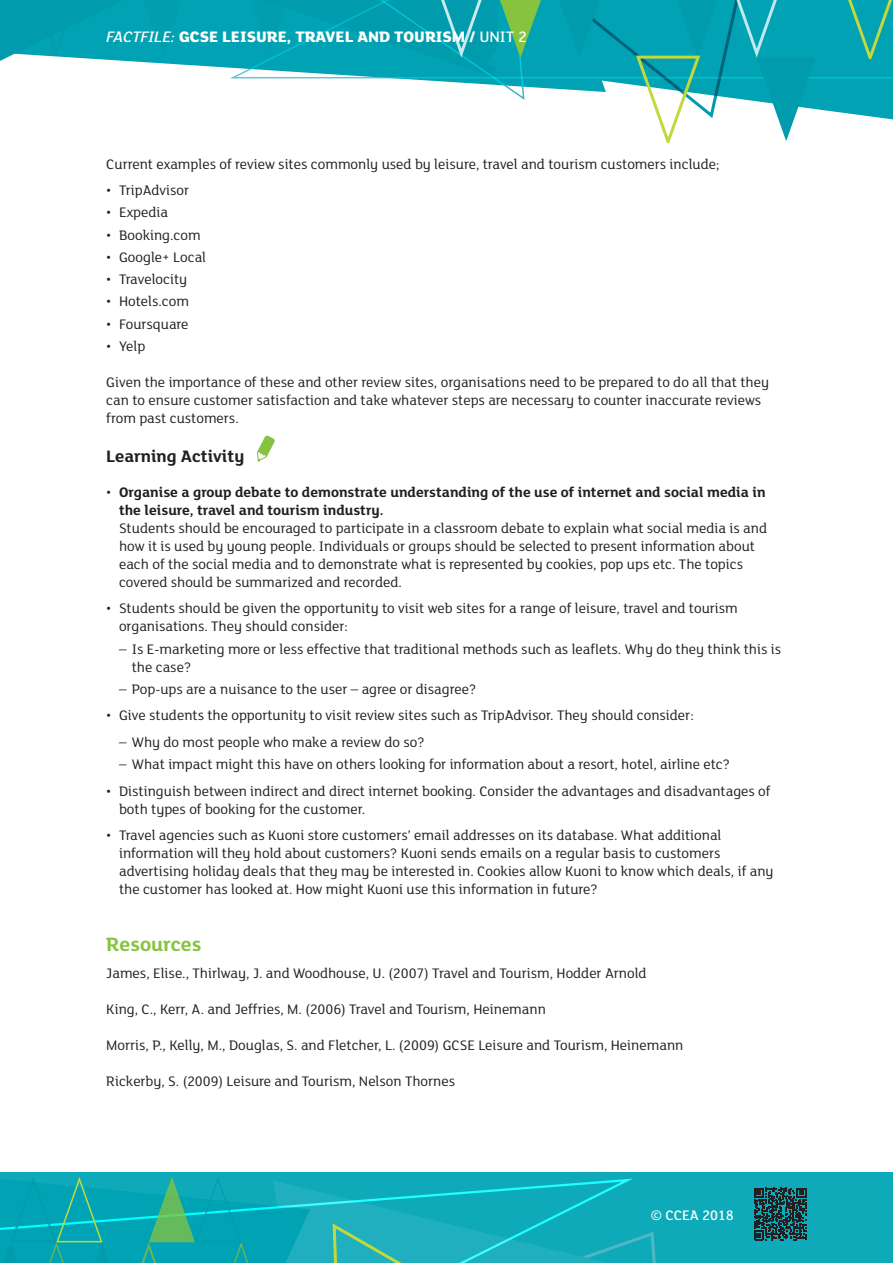
<style>
.page{position:relative;width:893px;height:1263px;background:#fff}
.page>*{position:absolute;margin:0;border:0;box-sizing:border-box;transform-origin:0 0}
.t1{font:700 21px "FS Lola";color:#86c43f}
.t2{font:700 18px "FS Lola";color:#231f20}
.t3{font:500 16.5px "FS Lola";color:#fff}
.t4{font:800 16.5px "FS Lola";color:#fff}
.Body_Text{font:15px/18px "FS Lola";color:#231f20}
.Numbered_Tabs{font:15px "FS Lola";color:#231f20}
.t5{font:500 15px "FS Lola";color:#fff}
.s1{font-style:italic}
.s2{font-weight:800}
.s3{font-weight:700}
</style>
<div class="page">
<div style="left:0;top:1172px;width:893px;height:91px;background:#0faaba"></div>
<div style="left:189px;top:0;width:36px;height:68px;background:#00a2b3"></div>
<svg style="left:0;top:0;width:189px;height:65px;background:#16a7b7"></svg>
<svg style="left:225px;top:0;width:668px;height:144px"></svg>
<svg style="left:0;top:1177px;width:807px;height:86px"></svg>
<svg style="left:257px;top:436px;width:18px;height:26px"></svg>
<p class="t4" style="left:200px;top:25px;width:277px">SE LEISURE, TRAVEL AND TOURISM /</p>
<p class="t3" style="left:107px;top:27px;width:421px"><span class="s1">FACTFILE:</span> <span class="s2">GCE HISTORY OF ART /</span> ARCHITECTURE UNIT 2</p>
<p class="Numbered_Tabs" style="left:106px;top:154px;width:615px">Current examples of review sites commonly used by leisure, travel and tourism customers include;</p>
<p class="Body_Text" style="left:106px;top:181px;width:84px">• TripAdvisor</p>
<p class="Body_Text" style="left:106px;top:203px;width:63px">• Expedia</p>
<p class="Body_Text" style="left:106px;top:225px;width:96px">• Booking.com</p>
<p class="Body_Text" style="left:106px;top:247px;width:101px">• Google+ Local</p>
<p class="Body_Text" style="left:106px;top:270px;width:82px">• Travelocity</p>
<p class="Body_Text" style="left:106px;top:292px;width:84px">• Hotels.com</p>
<p class="Body_Text" style="left:106px;top:314px;width:84px">• Foursquare</p>
<p class="Body_Text" style="left:106px;top:336px;width:41px">• Yelp</p>
<p class="Body_Text" style="left:106px;top:372px;width:664px">Given the importance of these and other review sites, organisations need to be prepared to do all that they can to ensure customer satisfaction and take whatever steps are necessary to counter inaccurate reviews from past customers.</p>
<h3 class="t2" style="left:106px;top:444px;width:140px">Learning Activity</h3>
<p class="Body_Text" style="left:119px;top:482px;width:649px;text-indent:-13px">• <span class="s3">Organise a group debate to demonstrate understanding of the use of internet and social media in the leisure, travel and tourism industry.<br></span>Students should be encouraged to participate in a classroom debate to explain what social media is and how it is used by young people. Individuals or groups should be selected to present information about each of the social media and to demonstrate what is represented by cookies, pop ups etc. The topics covered should be summarized and recorded.</p>
<p class="Body_Text" style="left:119px;top:599px;width:620px;text-indent:-13px">• Students should be given the opportunity to visit web sites for a range of leisure, travel and tourism organisations. They should consider:</p>
<p class="Body_Text" style="left:132px;top:639px;width:651px;text-indent:-13px">– Is E-marketing more or less effective that traditional methods such as leaflets. Why do they think this is the case?</p>
<p class="Body_Text" style="left:119px;top:679px;width:359px">– Pop-ups are a nuisance to the user – agree or disagree?</p>
<p class="Body_Text" style="left:106px;top:706px;width:589px">• Give students the opportunity to visit review sites such as TripAdvisor. They should consider:</p>
<p class="Body_Text" style="left:119px;top:732px;width:307px">– Why do most people who make a review do so?</p>
<p class="Body_Text" style="left:119px;top:755px;width:612px">– What impact might this have on others looking for information about a resort, hotel, airline etc?</p>
<p class="Body_Text" style="left:119px;top:781px;width:653px;text-indent:-13px">• Distinguish between indirect and direct internet booking. Consider the advantages and disadvantages of both types of booking for the customer.</p>
<p class="Body_Text" style="left:119px;top:826px;width:656px;text-indent:-13px">• Travel agencies such as Kuoni store customers’ email addresses on its database. What additional information will they hold about customers? Kuoni sends emails on a regular basis to customers advertising holiday deals that they may be interested in. Cookies allow Kuoni to know which deals, if any the customer has looked at. How might Kuoni use this information in future?</p>
<h2 class="t1" style="left:106px;top:930px;width:97px">Resources</h2>
<p class="Body_Text" style="left:106px;top:963px;width:542px">James, Elise., Thirlway, J. and Woodhouse, U. (2007) Travel and Tourism, Hodder Arnold</p>
<p class="Body_Text" style="left:106px;top:999px;width:441px">King, C., Kerr, A. and Jeffries, M. (2006) Travel and Tourism, Heinemann</p>
<p class="Body_Text" style="left:106px;top:1035px;width:579px">Morris, P., Kelly, M., Douglas, S. and Fletcher, L. (2009) GCSE Leisure and Tourism, Heinemann</p>
<p class="Body_Text" style="left:106px;top:1071px;width:350px">Rickerby, S. (2009) Leisure and Tourism, Nelson Thornes</p>
<p class="t5" style="left:651px;top:1206px;width:84px">© CCEA 2018</p>
</div>
